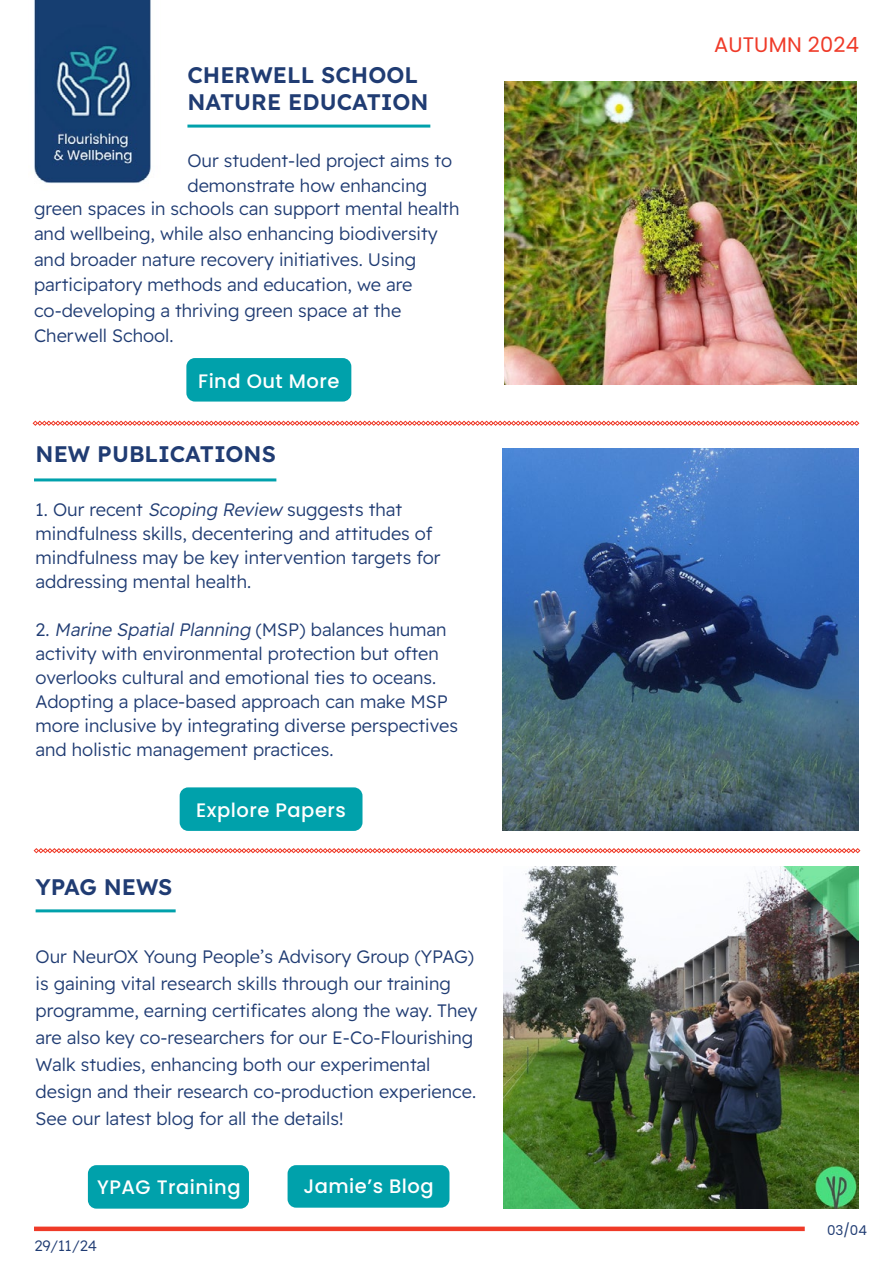
<style>
.page{position:relative;width:893px;height:1263px;background:#fff}
.page>*{position:absolute;margin:0;border:0;box-sizing:border-box;transform-origin:0 0}
.t1{font:600 22.5px/27px "Readex Pro";color:#203c73}
.t2{font:21px "Poppins";letter-spacing:.01em;color:#ef3a28}
.t3{font:500 19.5px "Poppins";letter-spacing:.025em;color:#fff}
.t4{font:300 18px/24px "Readex Pro";color:#203c73}
.t5{font:300 15px "Readex Pro";color:#203c73}
.t6{font:13.5px "Poppins";color:#203c73}
.s1{font-style:italic}
</style>
<div class="page">
<img style="left:34px;top:0;width:117px;height:184px">
<svg style="left:33px;top:421px;width:826px;height:5px"></svg>
<hr style="left:187px;top:125px;width:243px;height:3px;background:#00a1ab">
<hr style="left:34px;top:478px;width:242px;height:3px;background:#00a1ac">
<svg style="left:34px;top:848px;width:826px;height:5px"></svg>
<div style="left:34px;top:1226px;width:771px;height:5px;background:#ef3a28"></div>
<div style="left:186px;top:358px;width:165px;height:44px;background:#00a1ab;border-radius:9px"></div>
<hr style="left:36px;top:909px;width:140px;height:3px;background:#00a1ab">
<img style="left:503px;top:866px;width:355px;height:343px">
<div style="left:88px;top:1165px;width:161px;height:43px;background:#00a1ab;border-radius:9px"></div>
<div style="left:288px;top:1165px;width:161px;height:43px;background:#00a1ab;border-radius:9px"></div>
<img style="left:504px;top:82px;width:352px;height:303px">
<img style="left:502px;top:449px;width:356px;height:382px">
<div style="left:180px;top:787px;width:182px;height:44px;background:#00a1ab;border-radius:9px"></div>
<p class="t1" style="left:187px;top:62px;width:243px">CHERWELL SCHOOL<br>NATURE EDUCATION</p>
<p class="t4" style="left:187px;top:148px;width:266px;line-height:25.5px">Our student-led project aims to demonstrate how enhancing</p>
<p class="t4" style="left:34px;top:196px;width:427px;line-height:25.5px">green spaces in schools can support mental health and wellbeing, while also enhancing biodiversity and broader nature recovery initiatives. Using participatory methods and education, we are co-developing a thriving green space at the Cherwell School.</p>
<p class="t3" style="left:198px;top:370px;width:143px">Find Out More</p>
<p class="t1" style="left:36px;top:441px;width:242px">NEW PUBLICATIONS</p>
<p class="t4" style="left:36px;top:499px;width:407px">1. Our recent <span class="s1">Scoping Review</span> suggests that mindfulness skills, decentering and attitudes of mindfulness may be key intervention targets for addressing mental health.</p>
<p class="t4" style="left:36px;top:619px;width:424px">2 . <span class="s1">Marine SpatialPlanning</span> ( M S P) b a l a n ce s h u m a n activity with environmental protection but often overlooks cultural and emotional ties to oceans.<br>Adopting a place-based approach can make MSP more inclusive by integrating diverse perspectives and holistic management practices.</p>
<p class="t1" style="left:36px;top:873px;width:138px">YPAG NEWS</p>
<p class="t3" style="left:196px;top:799px;width:151px">Explore Papers</p>
<p class="t4" style="left:36px;top:944px;width:443px;line-height:27px">Our NeurOX Young People’s Advisory Group (YPAG) is gaining vital research skills through our training programme, earning certificates along the way. They are also key co-researchers for our E-Co-Flourishing Walk studies, enhancing both our experimental design and their research co-production experience.<br>See our latest blog for all the details!</p>
<p class="t3" style="left:97px;top:1176px;width:145px">YPAG Training</p>
<p class="t3" style="left:303px;top:1175px;width:132px">Jamie’s Blog</p>
<p class="t5" style="left:34px;top:1234px;width:64px">29/11/24</p>
<p class="t2" style="left:714px;top:32px;width:146px">AUTUMN 2024</p>
<p class="t6" style="left:827px;top:1222px;width:41px">03/04</p>
</div>
